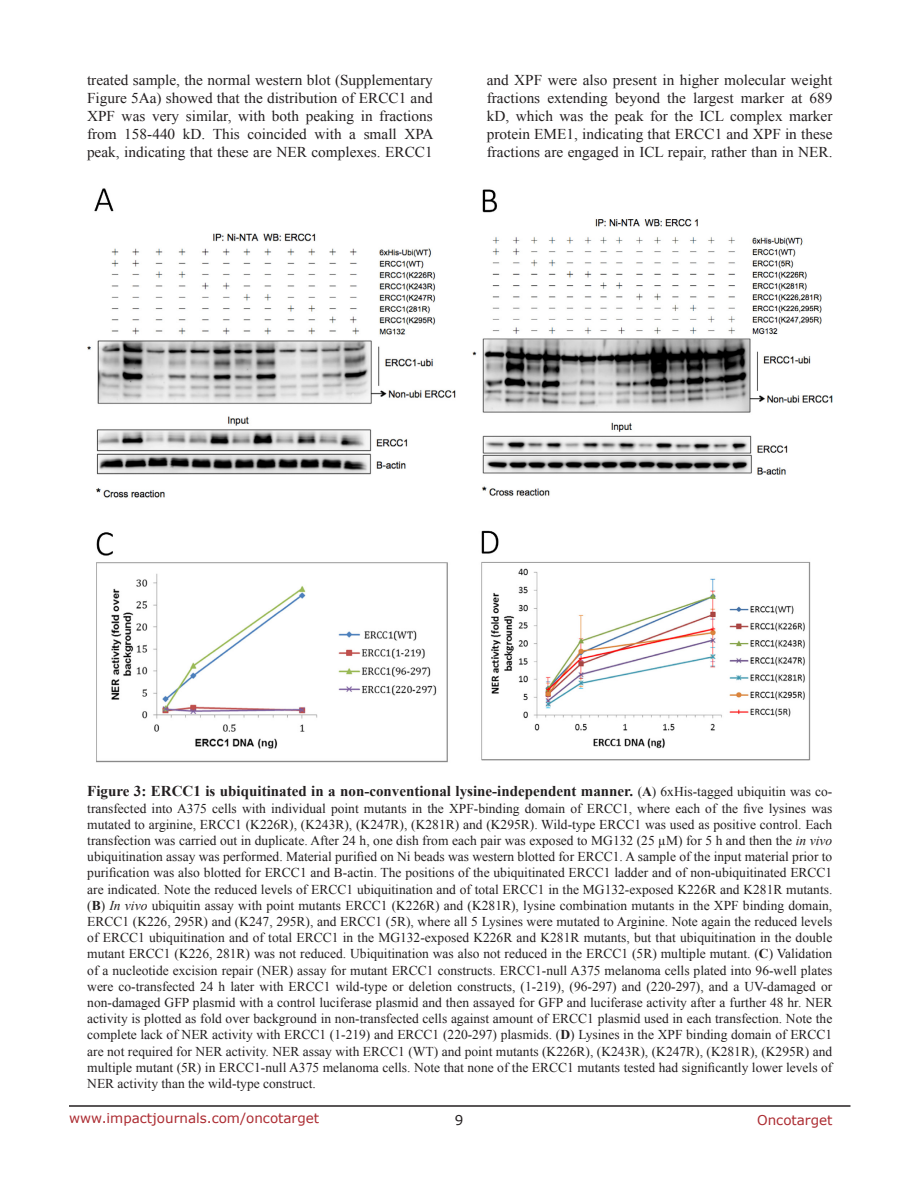
<style>
.page{position:relative;width:918px;height:1188px;background:#fff}
.page>*{position:absolute;margin:0;border:0;box-sizing:border-box;transform-origin:0 0}
.BodyText{font:15px/18px "Times New Roman";color:#231f20;text-align:justify}
.FigureText{font:700 15px "Times New Roman";color:#231f20}
.FigureText-2{font:13.5px/16.2px "Times New Roman";color:#231f20;text-align:justify}
.t1{font:13.5px "Verdana";color:#ac2b31}
.t2{font:13.5px "Verdana";color:#231f20}
.s1{font-weight:400;font-size:13.5px}
.s2{font-size:13.5px}
.s3{font-style:italic}
.s4{font-weight:700}
</style>
<div class="page">
<hr style="left:69px;top:1105px;width:781px;height:2px;background:#231f20">
<img style="left:87px;top:188px;width:745px;height:575px">
<p class="BodyText" style="left:87px;top:71px;width:348px">treated sample, the normal western blot (Supplementary Figure 5Aa) showed that the distribution of ERCC1 and XPF was very similar, with both peaking in fractions from 158-440 kD. This coincided with a small XPA peak, indicating that these are NER complexes. ERCC1</p>
<p class="BodyText" style="left:487px;top:71px;width:347px">and XPF were also present in higher molecular weight fractions extending beyond the largest marker at 689 kD, which was the peak for the ICL complex marker protein EME1, indicating that ERCC1 and XPF in these fractions are engaged in ICL repair, rather than in NER.</p>
<p class="FigureText" style="left:87px;top:781px;width:747px">Figure 3: ERCC1 is ubiquitinated in a non-conventional lysine-independent manner. <span class="s1">(</span><span class="s2">A</span><span class="s1">) 6xHis-tagged ubiquitin was co-</span></p>
<p class="FigureText-2" style="left:87px;top:800px;width:747px">transfected into A375 cells with individual point mutants in the XPF-binding domain of ERCC1, where each of the five lysines was mutated to arginine, ERCC1 (K226R), (K243R), (K247R), (K281R) and (K295R). Wild-type ERCC1 was used as positive control. Each transfection was carried out in duplicate. After 24 h, one dish from each pair was exposed to MG132 (25 µΜ) for 5 h and then the <span class="s3">in vivo </span>ubiquitination assay was performed. Material purified on Ni beads was western blotted for ERCC1. A sample of the input material prior to purification was also blotted for ERCC1 and B-actin. The positions of the ubiquitinated ERCC1 ladder and of non-ubiquitinated ERCC1 are indicated. Note the reduced levels of ERCC1 ubiquitination and of total ERCC1 in the MG132-exposed K226R and K281R mutants. (<span class="s4">B</span>) <span class="s3">In vivo</span> ubiquitin assay with point mutants ERCC1 (K226R) and (K281R), lysine combination mutants in the XPF binding domain, ERCC1 (K226, 295R) and (K247, 295R), and ERCC1 (5R), where all 5 Lysines were mutated to Arginine. Note again the reduced levels of ERCC1 ubiquitination and of total ERCC1 in the MG132-exposed K226R and K281R mutants, but that ubiquitination in the double mutant ERCC1 (K226, 281R) was not reduced. Ubiquitination was also not reduced in the ERCC1 (5R) multiple mutant. (<span class="s4">C</span>) Validation of a nucleotide excision repair (NER) assay for mutant ERCC1 constructs. ERCC1-null A375 melanoma cells plated into 96-well plates were co-transfected 24 h later with ERCC1 wild-type or deletion constructs, (1-219), (96-297) and (220-297), and a UV-damaged or non-damaged GFP plasmid with a control luciferase plasmid and then assayed for GFP and luciferase activity after a further 48 hr. NER activity is plotted as fold over background in non-transfected cells against amount of ERCC1 plasmid used in each transfection. Note the complete lack of NER activity with ERCC1 (1-219) and ERCC1 (220-297) plasmids. (<span class="s4">D</span>) Lysines in the XPF binding domain of ERCC1 are not required for NER activity. NER assay with ERCC1 (WT) and point mutants (K226R), (K243R), (K247R), (K281R), (K295R) and multiple mutant (5R) in ERCC1-null A375 melanoma cells. Note that none of the ERCC1 mutants tested had significantly lower levels of NER activity than the wild-type construct.</p>
<p class="t1" style="left:69px;top:1109px;width:252px">www.impactjournals.com/oncotarget</p>
<p class="t2" style="left:455px;top:1111px;width:10px">9</p>
<p class="t1" style="left:757px;top:1111px;width:77px">Oncotarget</p>
</div>
